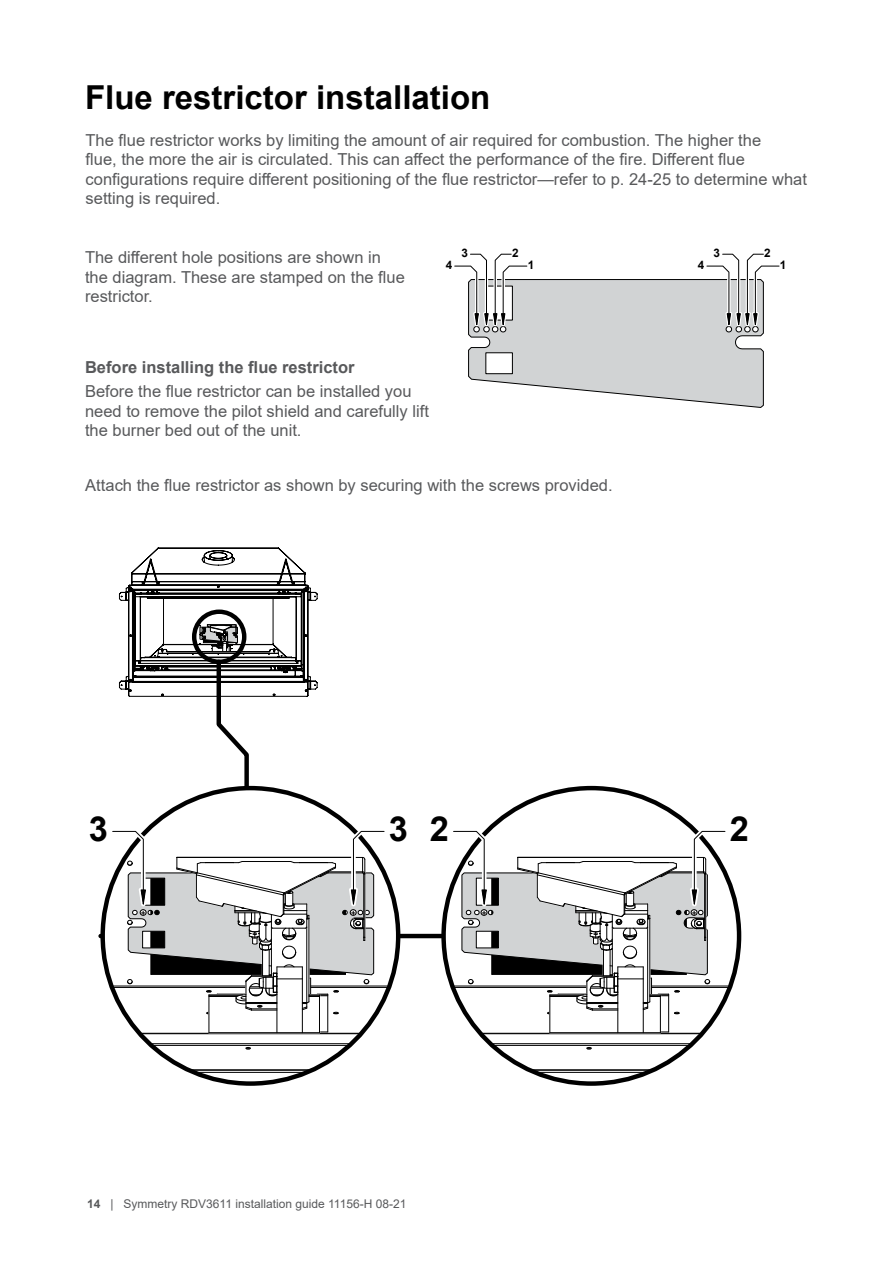
<style>
.page{position:relative;width:893px;height:1263px;background:#fff}
.page>*{position:absolute;margin:0;border:0;box-sizing:border-box;transform-origin:0 0}
.t1{font:700 34.5px "Arial";color:#000}
.t2{font:700 33px "Arial";color:#000}
.t3{font:16.5px/19.5px "Arial";color:#58595b}
.t4{font:700 16.5px "Arial";color:#58595b}
.t5{font:12px "Arial";color:#58595b}
.t6{font:700 11.7px "Arial";color:#000}
.s1{font-weight:700}
</style>
<div class="page">
<svg style="left:454px;top:253px;width:326px;height:155px"></svg>
<hr style="left:101px;top:934px;width:407px;height:4px;background:#000">
<div style="left:444px;top:788px;width:295px;height:295px;background:#fff;border-radius:50%"></div>
<hr style="left:444px;top:985px;width:151px;height:1px;background:#000">
<hr style="left:652px;top:985px;width:87px;height:1px;background:#000">
<hr style="left:444px;top:987px;width:151px;height:1px;background:#000">
<hr style="left:652px;top:987px;width:87px;height:1px;background:#000">
<hr style="left:454px;top:1043px;width:270px;height:1px;background:#000">
<hr style="left:453px;top:1033px;width:275px;height:1px;background:#000">
<svg style="left:586px;top:1047px;width:6px;height:3px"></svg>
<hr style="left:454px;top:1045px;width:270px;height:1px;background:#000">
<hr style="left:499px;top:1069px;width:192px;height:1px;background:#000">
<hr style="left:496px;top:1070px;width:198px;height:1px;background:#000">
<hr style="left:496px;top:1072px;width:198px;height:1px;background:#000">
<svg style="left:449px;top:827px;width:280px;height:206px"></svg>
<svg style="left:103px;top:788px;width:295px;height:295px"></svg>
<hr style="left:103px;top:985px;width:151px;height:1px;background:#000">
<hr style="left:311px;top:985px;width:87px;height:1px;background:#000">
<hr style="left:103px;top:987px;width:151px;height:1px;background:#000">
<hr style="left:311px;top:987px;width:87px;height:1px;background:#000">
<hr style="left:113px;top:1043px;width:270px;height:1px;background:#000">
<hr style="left:112px;top:1033px;width:275px;height:1px;background:#000">
<svg style="left:245px;top:1046px;width:7px;height:4px"></svg>
<hr style="left:113px;top:1045px;width:270px;height:1px;background:#000">
<hr style="left:159px;top:1069px;width:191px;height:1px;background:#000">
<hr style="left:155px;top:1070px;width:198px;height:1px;background:#000">
<hr style="left:155px;top:1072px;width:198px;height:1px;background:#000">
<svg style="left:109px;top:547px;width:279px;height:486px"></svg>
<h2 class="t2" style="left:85px;top:74px;width:407px">Flue restrictor installation</h2>
<p class="t3" style="left:86px;top:130px;width:723px">The flue restrictor works by limiting the amount of air required for combustion. The higher the<br>flue, the more the air is circulated. This can affect the performance of the fire. Different flue configurations require different positioning of the flue restrictor—refer to p. 24-25 to determine what setting is required.</p>
<p class="t3" style="left:85px;top:248px;width:321px">The different hole positions are shown in the diagram. These are stamped on the flue restrictor.</p>
<p class="t6" style="left:446px;top:257px;width:8px">4</p>
<p class="t6" style="left:461px;top:245px;width:8px">3</p>
<p class="t6" style="left:512px;top:245px;width:8px">2</p>
<p class="t6" style="left:528px;top:257px;width:8px">1</p>
<p class="t6" style="left:698px;top:257px;width:8px">4</p>
<p class="t6" style="left:714px;top:245px;width:8px">3</p>
<p class="t6" style="left:764px;top:245px;width:8px">2</p>
<p class="t6" style="left:780px;top:257px;width:8px">1</p>
<p class="t4" style="left:85px;top:356px;width:271px">Before installing the flue restrictor</p>
<p class="t3" style="left:85px;top:382px;width:345px">Before the flue restrictor can be installed you need to remove the pilot shield and carefully lift the burner bed out of the unit.</p>
<p class="t3" style="left:85px;top:475px;width:529px">Attach the flue restrictor as shown by securing with the screws provided.</p>
<h1 class="t1" style="left:89px;top:806px;width:21px">3</h1>
<h1 class="t1" style="left:389px;top:806px;width:61px">3 2</h1>
<h1 class="t1" style="left:730px;top:806px;width:21px">2</h1>
<p class="t5" style="left:87px;top:1195px;width:321px"><span class="s1">14</span> | Symmetry RDV3611 installation guide 11156-H 08-21</p>
</div>
